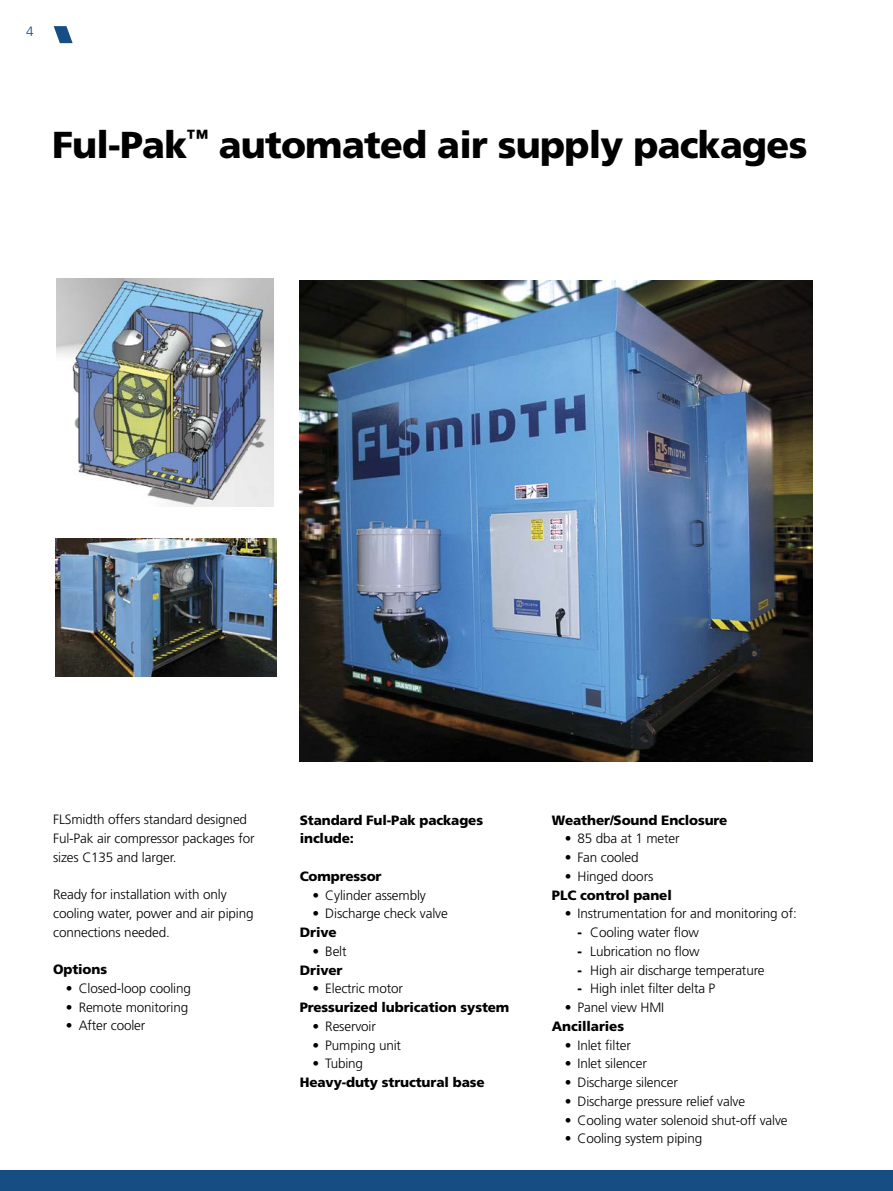
<style>
.page{position:relative;width:893px;height:1191px;background:#fff}
.page>*{position:absolute;margin:0;border:0;box-sizing:border-box;transform-origin:0 0}
.t1{font:900 37.5px "Frutiger";letter-spacing:-.02em;color:#000}
.t2{font:300 13.5px/18.8px "Frutiger";letter-spacing:-.01em;color:#000}
.t3{font:900 13.5px/18.8px "Frutiger";letter-spacing:-.01em;color:#000}
.t4{font:300 13.5px "Frutiger";color:#164d82}
.s1{font-weight:900}
</style>
<div class="page">
<div style="left:0;top:1170px;width:893px;height:21px;background:#164d82"></div>
<svg style="left:54px;top:26px;width:19px;height:17px"></svg>
<img style="left:56px;top:279px;width:218px;height:227px">
<img style="left:300px;top:281px;width:512px;height:480px">
<img style="left:55px;top:538px;width:221px;height:138px">
<p class="t4" style="left:26px;top:24px;width:9px">4</p>
<h1 class="t1" style="left:52px;top:122px;width:757px">Ful-Pak<sup>™</sup> automated air supply packages</h1>
<p class="t2" style="left:53px;top:810px;width:203px">FLSmidth offers standard designed<br>Ful-Pak air compressor packages for sizes C135 and larger.</p>
<p class="t2" style="left:53px;top:885px;width:202px">Ready for installation with only cooling water, power and air piping connections needed.</p>
<p class="t3" style="left:53px;top:960px;width:55px">Options</p>
<p class="t2" style="left:66px;top:979px;width:127px">• Closed-loop cooling</p>
<p class="t2" style="left:66px;top:997px;width:124px">• Remote monitoring</p>
<p class="t2" style="left:66px;top:1016px;width:81px">• After cooler</p>
<p class="t3" style="left:300px;top:810px;width:185px">Standard Ful-Pak packages include:</p>
<p class="t3" style="left:300px;top:866px;width:83px">Compressor</p>
<p class="t2" style="left:313px;top:885px;width:115px">• Cylinder assembly</p>
<p class="t2" style="left:313px;top:904px;width:137px">• Discharge check valve</p>
<p class="t3" style="left:300px;top:923px;width:38px">Drive</p>
<p class="t2" style="left:313px;top:942px;width:36px">• Belt</p>
<p class="t3" style="left:300px;top:960px;width:44px">Driver</p>
<p class="t2" style="left:313px;top:979px;width:92px">• Electric motor</p>
<p class="t3" style="left:300px;top:998px;width:211px">Pressurized lubrication system</p>
<p class="t2" style="left:313px;top:1017px;width:65px">• Reservoir</p>
<p class="t2" style="left:313px;top:1035px;width:90px">• Pumping unit</p>
<p class="t2" style="left:313px;top:1054px;width:52px">• Tubing</p>
<p class="t3" style="left:300px;top:1073px;width:186px">Heavy-duty structural base</p>
<p class="t3" style="left:552px;top:810px;width:177px">Weather/Sound Enclosure</p>
<p class="t2" style="left:565px;top:829px;width:116px">• 85 dba at 1 meter</p>
<p class="t2" style="left:565px;top:848px;width:75px">• Fan cooled</p>
<p class="t2" style="left:565px;top:867px;width:90px">• Hinged doors</p>
<p class="t3" style="left:552px;top:885px;width:121px">PLC control panel</p>
<p class="t2" style="left:565px;top:904px;width:234px">• Instrumentation for and monitoring of:</p>
<p class="t2" style="left:577px;top:923px;width:123px"><span class="s1">-</span> Cooling water flow</p>
<p class="t2" style="left:577px;top:942px;width:124px"><span class="s1">-</span> Lubrication no flow</p>
<p class="t2" style="left:577px;top:960px;width:189px"><span class="s1">-</span> High air discharge temperature</p>
<p class="t2" style="left:577px;top:979px;width:139px"><span class="s1">-</span> High inlet filter delta P</p>
<p class="t2" style="left:565px;top:998px;width:101px">• Panel view HMI</p>
<p class="t3" style="left:552px;top:1016px;width:74px">Ancillaries</p>
<p class="t2" style="left:565px;top:1035px;width:68px">• Inlet filter</p>
<p class="t2" style="left:565px;top:1054px;width:84px">• Inlet silencer</p>
<p class="t2" style="left:565px;top:1073px;width:115px">• Discharge silencer</p>
<p class="t2" style="left:565px;top:1092px;width:182px">• Discharge pressure relief valve</p>
<p class="t2" style="left:565px;top:1110px;width:224px">• Cooling water solenoid shut-off valve</p>
<p class="t2" style="left:565px;top:1129px;width:139px">• Cooling system piping</p>
</div>
